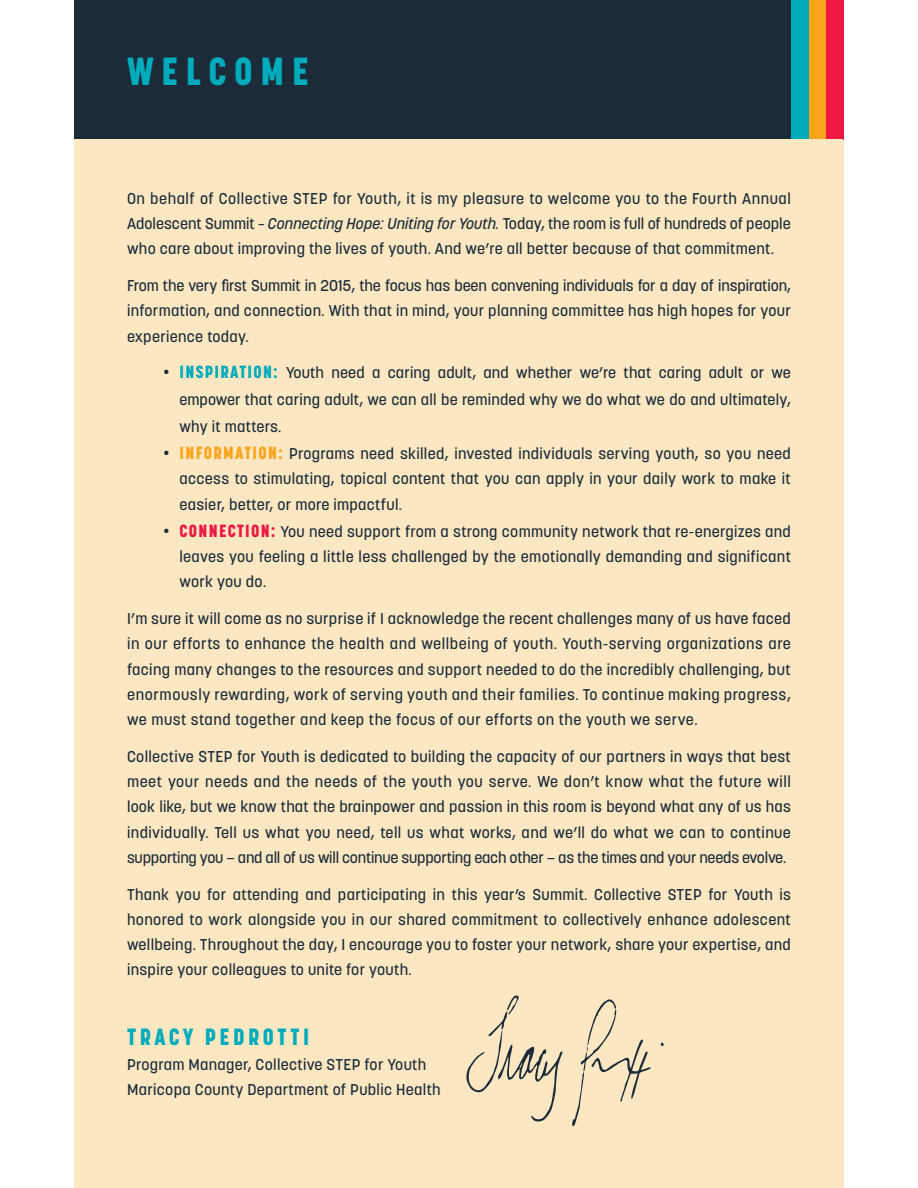
<style>
.page{position:relative;width:918px;height:1188px;background:#fff}
.page>*{position:absolute;margin:0;border:0;box-sizing:border-box;transform-origin:0 0}
.t1{font:800 38.85px "Korolev Condensed";letter-spacing:.2em;color:#00acbc}
.t2{font:800 23.25px "Korolev Condensed";letter-spacing:.15em;color:#00acbc}
.t3{font:500 15.6px/25.2px "Korolev";letter-spacing:.02em;color:#1b2b39;text-align:justify}
.s1{font-style:italic}
.s2{font-family:"Korolev Condensed";font-weight:800;font-size:17.4px;color:#00acbc}
.s3{font-family:"Korolev Condensed";font-weight:800;font-size:17.4px;color:#faa41a}
.s4{font-family:"Korolev Condensed";font-weight:800;font-size:17.4px;color:#ed1844}
</style>
<div class="page">
<div style="left:75px;top:0;width:768px;height:140px;background:#1b2b39"></div>
<div style="left:826px;top:0;width:17px;height:140px;background:#ed1844"></div>
<div style="left:808px;top:0;width:18px;height:140px;background:#faa41a"></div>
<div style="left:791px;top:0;width:17px;height:140px;background:#00acbc"></div>
<div style="left:75px;top:140px;width:768px;height:1048px;background:#fbe7c1"></div>
<svg style="left:466px;top:995px;width:97px;height:126px"></svg>
<svg style="left:660px;top:1042px;width:4px;height:4px"></svg>
<svg style="left:572px;top:999px;width:79px;height:127px"></svg>
<h1 class="t1" style="left:127px;top:49px;width:183px">WELCOME</h1>
<p class="t3" style="left:127px;top:187px;width:665px">On behalf of Collective STEP for Youth, it is my pleasure to welcome you to the Fourth Annual Adolescent Summit – <span class="s1">Connecting Hope: Uniting for Youth.</span> Today, the room is full of hundreds of people who care about improving the lives of youth. And we’re all better because of that commitment.</p>
<p class="t3" style="left:127px;top:274px;width:665px">From the very first Summit in 2015, the focus has been convening individuals for a day of inspiration, information, and connection. With that in mind, your planning committee has high hopes for your experience today.</p>
<p class="t3" style="left:179px;top:360px;width:613px;line-height:27.2px;text-indent:-16px"><sup>•</sup> <span class="s2">INSPIRATION:</span> Youth need a caring adult, and whether we’re that caring adult or we empower that caring adult, we can all be reminded why we do what we do and ultimately, why it matters.</p>
<p class="t3" style="left:179px;top:442px;width:613px;text-indent:-16px"><sup>•</sup> <span class="s3">INFORMATION:</span> Programs need skilled, invested individuals serving youth, so you need access to stimulating, topical content that you can apply in your daily work to make it easier, better, or more impactful.</p>
<p class="t3" style="left:179px;top:520px;width:613px;text-indent:-16px"><sup>•</sup> <span class="s4">CONNECTION:</span> You need support from a strong community network that re-energizes and leaves you feeling a little less challenged by the emotionally demanding and significant work you do.</p>
<p class="t3" style="left:127px;top:607px;width:665px">I’m sure it will come as no surprise if I acknowledge the recent challenges many of us have faced in our efforts to enhance the health and wellbeing of youth. Youth-serving organizations are facing many changes to the resources and support needed to do the incredibly challenging, but enormously rewarding, work of serving youth and their families. To continue making progress, we must stand together and keep the focus of our efforts on the youth we serve.</p>
<p class="t3" style="left:127px;top:745px;width:665px">Collective STEP for Youth is dedicated to building the capacity of our partners in ways that best meet your needs and the needs of the youth you serve. We don’t know what the future will look like, but we know that the brainpower and passion in this room is beyond what any of us has individually. Tell us what you need, tell us what works, and we’ll do what we can to continue supporting you — and all of us will continue supporting each other — as the times and your needs evolve.</p>
<p class="t3" style="left:127px;top:883px;width:665px">Thank you for attending and participating in this year’s Summit. Collective STEP for Youth is honored to work alongside you in our shared commitment to collectively enhance adolescent wellbeing. Throughout the day, I encourage you to foster your network, share your expertise, and inspire your colleagues to unite for youth.</p>
<h2 class="t2" style="left:127px;top:1023px;width:184px">TRACY PEDROTTI</h2>
<p class="t3" style="left:127px;top:1053px;width:315px">Program Manager, Collective STEP for Youth<br>Maricopa County Department of Public Health</p>
</div>
